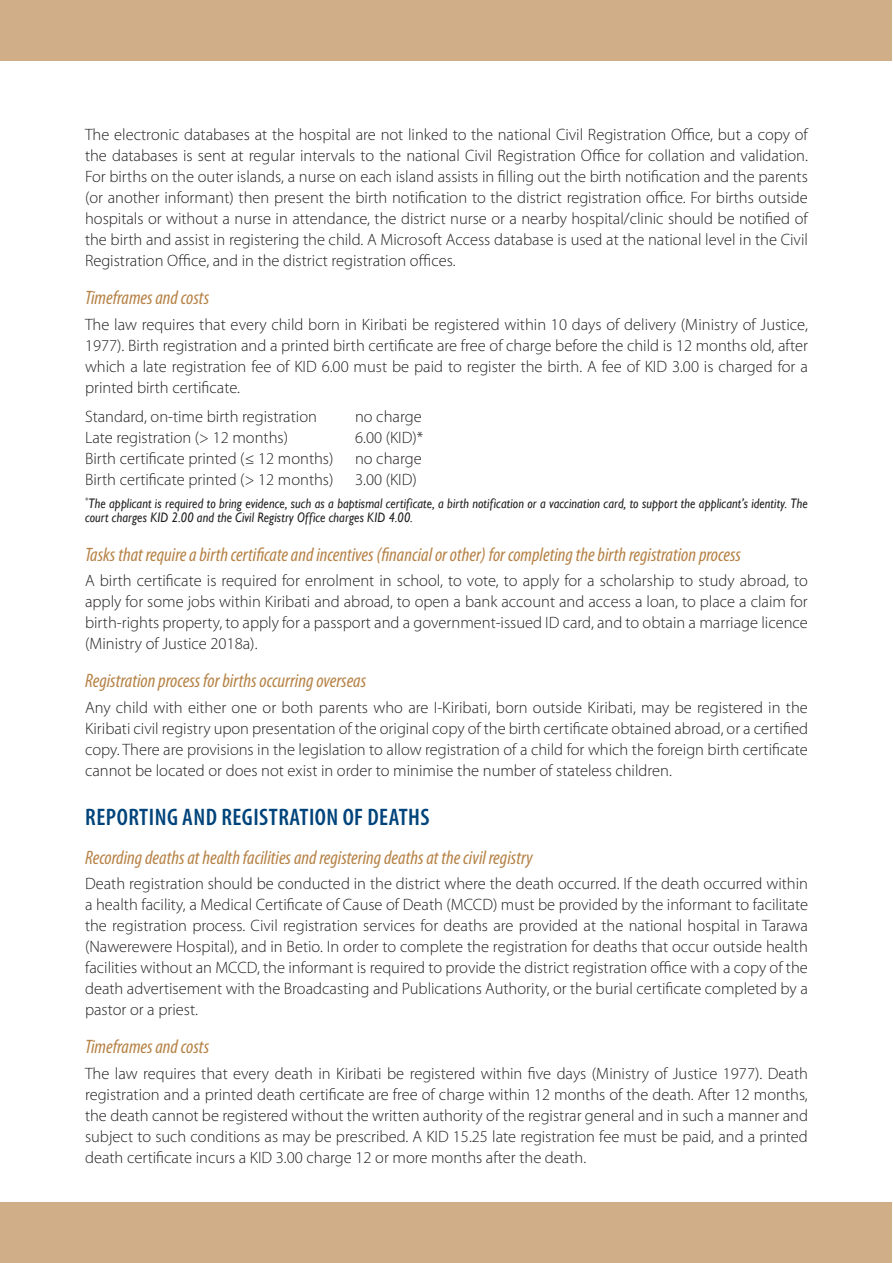
<style>
.page{position:relative;width:893px;height:1263px;background:#fff}
.page>*{position:absolute;margin:0;border:0;box-sizing:border-box;transform-origin:0 0}
.Titles{font:600 condensed 24px "Myriad Pro";letter-spacing:.02em;color:#00447b}
.Sub_title{font:italic condensed 19.5px "Myriad Pro";color:#b68246}
.Body_text{font:300 16.5px/21px "Myriad Pro";color:#231f20;text-align:justify}
.Source{font:italic 13.8px/14.4px "Gill Sans";letter-spacing:.015em;color:#1e1e1e;scale:.87 1}
</style>
<div class="page">
<div style="left:0;top:1203px;width:892px;height:60px;background:#d0ae87"></div>
<div style="left:0;top:0;width:892px;height:61px;background:#d0ae87"></div>
<p class="Body_text" style="left:85px;top:124px;width:724px">The electronic databases at the hospital are not linked to the national Civil Registration Office, but a copy of the databases is sent at regular intervals to the national Civil Registration Office for collation and validation.<br>For births on the outer islands, a nurse on each island assists in filling out the birth notification and the parents (or another informant) then present the birth notification to the district registration office. For births outside hospitals or without a nurse in attendance, the district nurse or a nearby hospital/clinic should be notified of the birth and assist in registering the child. A Microsoft Access database is used at the national level in the Civil Registration Office, and in the district registration offices.</p>
<p class="Sub_title" style="left:85px;top:286px;width:126px">Timeframes and costs</p>
<p class="Body_text" style="left:85px;top:313px;width:724px">The law requires that every child born in Kiribati be registered within 10 days of delivery (Ministry of Justice, 1977). Birth registration and a printed birth certificate are free of charge before the child is 12 months old, after which a late registration fee of KID 6.00 must be paid to register the birth. A fee of KID 3.00 is charged for a printed birth certificate.</p>
<p class="Body_text" style="left:85px;top:406px;width:233px">Standard, on-time birth registration</p>
<p class="Body_text" style="left:355px;top:406px;width:68px">no charge</p>
<p class="Body_text" style="left:85px;top:427px;width:205px">Late registration (&gt; 12 months)</p>
<p class="Body_text" style="left:355px;top:427px;width:70px">6.00 (KID)*</p>
<p class="Body_text" style="left:85px;top:448px;width:250px">Birth certificate printed (≤ 12 months)</p>
<p class="Body_text" style="left:355px;top:448px;width:68px">no charge</p>
<p class="Body_text" style="left:85px;top:469px;width:250px">Birth certificate printed (&gt; 12 months)</p>
<p class="Body_text" style="left:355px;top:469px;width:63px">3.00 (KID)</p>
<p class="Source" style="left:85px;top:496px;width:832px"><sup>*</sup>The applicant is required to bring evidence, such as a baptismal certificate, a birth notification or a vaccination card, to support the applicant’s identity. The court charges KID 2.00 and the Civil Registry Office charges KID 4.00.</p>
<p class="Sub_title" style="left:85px;top:542px;width:658px">Tasks that require a birth certificate and incentives (financial or other) for completing the birth registration process</p>
<p class="Body_text" style="left:85px;top:570px;width:724px">A birth certificate is required for enrolment in school, to vote, to apply for a scholarship to study abroad, to apply for some jobs within Kiribati and abroad, to open a bank account and access a loan, to place a claim for birth-rights property, to apply for a passport and a government-issued ID card, and to obtain a marriage licence (Ministry of Justice 2018a).</p>
<p class="Sub_title" style="left:85px;top:669px;width:283px">Registration process for births occurring overseas</p>
<p class="Body_text" style="left:85px;top:696px;width:724px">Any child with either one or both parents who are I-Kiribati, born outside Kiribati, may be registered in the Kiribati civil registry upon presentation of the original copy of the birth certificate obtained abroad, or a certified copy. There are provisions in the legislation to allow registration of a child for which the foreign birth certificate cannot be located or does not exist in order to minimise the number of stateless children.</p>
<p class="Titles" style="left:85px;top:802px;width:346px">REPORTING AND REGISTRATION OF DEATHS</p>
<p class="Sub_title" style="left:85px;top:845px;width:449px">Recording deaths at health facilities and registering deaths at the civil registry</p>
<p class="Body_text" style="left:85px;top:873px;width:724px">Death registration should be conducted in the district where the death occurred. If the death occurred within a health facility, a Medical Certificate of Cause of Death (MCCD) must be provided by the informant to facilitate the registration process. Civil registration services for deaths are provided at the national hospital in Tarawa (Nawerewere Hospital), and in Betio. In order to complete the registration for deaths that occur outside health facilities without an MCCD, the informant is required to provide the district registration office with a copy of the death advertisement with the Broadcasting and Publications Authority, or the burial certificate completed by a pastor or a priest.</p>
<p class="Sub_title" style="left:85px;top:1035px;width:126px">Timeframes and costs</p>
<p class="Body_text" style="left:85px;top:1062px;width:724px">The law requires that every death in Kiribati be registered within five days (Ministry of Justice 1977). Death registration and a printed death certificate are free of charge within 12 months of the death. After 12 months, the death cannot be registered without the written authority of the registrar general and in such a manner and subject to such conditions as may be prescribed. A KID 15.25 late registration fee must be paid, and a printed death certificate incurs a KID 3.00 charge 12 or more months after the death.</p>
</div>
